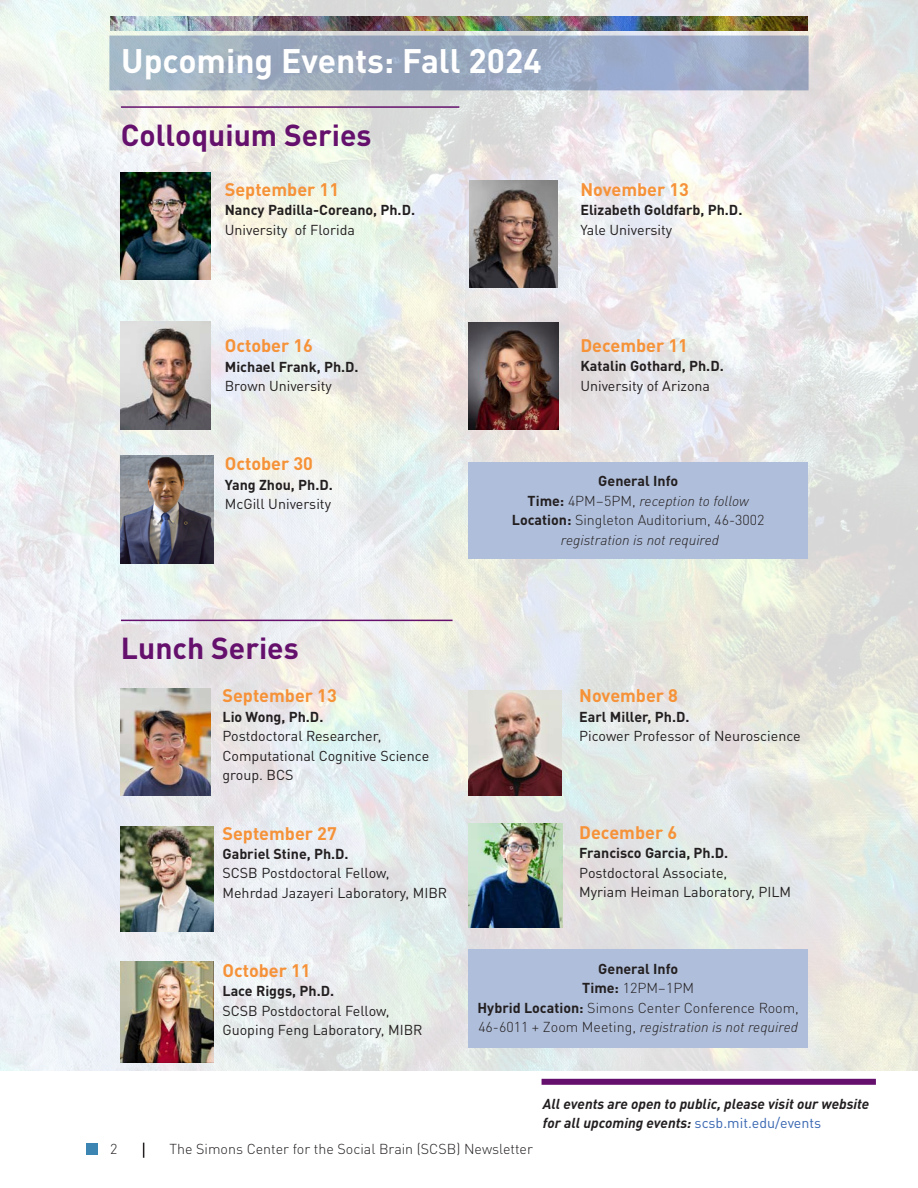
<style>
.page{position:relative;width:918px;height:1188px;background:#fff}
.page>*{position:absolute;margin:0;border:0;box-sizing:border-box;transform-origin:0 0}
.Text{font:700 33.6px "DIN Pro";color:#fff}
.Page_title{font:700 30px "DIN Pro";color:#64106c}
.Head_02{font:700 18px "DIN Pro";color:#f69238}
.Text-2{font:700 18px "DIN Pro";color:#f69238}
.Text-3{font:14.25px/19.5px "DIN Pro";color:#231f20}
.Text-4{font:300 14.25px/19.5px "DIN Pro";color:#231f20;text-align:center}
.Text-5{font:700 14.25px/19.5px "DIN Pro";color:#231f20}
.Text-6{font:italic 300 14.25px/19.5px "DIN Pro";color:#231f20;text-align:center}
.Text-7{font:italic 700 14.25px/19.5px "DIN Pro";color:#231f20}
.Head_02-2{font:700 14.25px "DIN Pro";color:#231f20}
.s1{font-weight:400}
.s2{font-weight:700;font-style:normal}
.s3{font-style:normal}
.s4{font-weight:700}
.s5{font-style:italic}
.s6{font-weight:400;font-style:normal;color:#3967b2}
</style>
<div class="page">
<div style="left:86px;top:1143px;width:12px;height:12px;background:#3c85b3"></div>
<svg style="left:143px;top:1143px;width:1px;height:15px"></svg>
<img style="left:0;top:0;width:918px;height:1070px">
<hr style="left:121px;top:106px;width:338px;height:2px;background:#64106c">
<div style="left:469px;top:462px;width:339px;height:97px;background:#afbeda"></div>
<img style="left:470px;top:180px;width:87px;height:107px">
<img style="left:469px;top:323px;width:89px;height:107px">
<div style="left:542px;top:1079px;width:334px;height:6px;background:#64106c"></div>
<hr style="left:121px;top:620px;width:332px;height:1px;background:#64106c">
<img style="left:121px;top:688px;width:90px;height:108px">
<img style="left:121px;top:826px;width:93px;height:106px">
<img style="left:121px;top:961px;width:93px;height:101px">
<img style="left:469px;top:690px;width:92px;height:105px">
<img style="left:469px;top:824px;width:94px;height:103px">
<div style="left:469px;top:949px;width:339px;height:99px;background:#afbeda"></div>
<svg style="left:109px;top:36px;width:700px;height:54px;background:#9dacc3"></svg>
<img style="left:121px;top:173px;width:90px;height:107px">
<img style="left:121px;top:322px;width:89px;height:107px">
<img style="left:121px;top:456px;width:92px;height:107px">
<p class="Text" style="left:121px;top:35px;width:422px">Upcoming Events: Fall 2024</p>
<p class="Page_title" style="left:121px;top:111px;width:252px">Colloquium Series</p>
<p class="Head_02" style="left:225px;top:175px;width:116px">September 11</p>
<p class="Text-5" style="left:225px;top:199px;width:192px">Nancy Padilla-Coreano, Ph.D.</p>
<p class="Text-3" style="left:225px;top:219px;width:132px">University of Florida</p>
<p class="Head_02" style="left:580px;top:175px;width:110px">November 13</p>
<p class="Text-5" style="left:580px;top:199px;width:164px">Elizabeth Goldfarb, Ph.D.</p>
<p class="Text-3" style="left:580px;top:219px;width:93px">Yale University</p>
<p class="Text-2" style="left:225px;top:332px;width:90px">October 16</p>
<p class="Text-5" style="left:225px;top:356px;width:135px">Michael Frank, Ph.D.<br><span class="s1">Brown University</span></p>
<p class="Head_02" style="left:225px;top:449px;width:90px">October 30</p>
<p class="Head_02-2" style="left:225px;top:473px;width:110px">Yang Zhou, Ph.D.</p>
<p class="Text-3" style="left:225px;top:493px;width:108px">McGill University</p>
<p class="Head_02" style="left:580px;top:331px;width:109px">December 11</p>
<p class="Text-5" style="left:580px;top:355px;width:145px">Katalin Gothard, Ph.D.</p>
<p class="Text-3" style="left:580px;top:375px;width:131px">University of Arizona</p>
<p class="Text-6" style="left:512px;top:471px;width:254px"><span class="s2">General Info<br>Time:</span> <span class="s3">4PM–5PM,</span> reception to follow<br><span class="s2">Location:</span> <span class="s3">Singleton Auditorium, 46-3002 </span>registration is not required</p>
<p class="Page_title" style="left:121px;top:625px;width:179px">Lunch Series</p>
<p class="Head_02" style="left:222px;top:682px;width:116px">September 13</p>
<p class="Head_02-2" style="left:222px;top:705px;width:102px">Lio Wong, Ph.D.</p>
<p class="Text-3" style="left:222px;top:725px;width:208px">Postdoctoral Researcher,<br>Computational Cognitive Science group. BCS</p>
<p class="Head_02" style="left:222px;top:819px;width:116px">September 27</p>
<p class="Text-3" style="left:222px;top:843px;width:226px"><span class="s4">Gabriel Stine, Ph.D.<br></span>SCSB Postdoctoral Fellow,<br>Mehrdad Jazayeri Laboratory, MIBR</p>
<p class="Head_02" style="left:222px;top:956px;width:90px">October 11</p>
<p class="Text-5" style="left:222px;top:980px;width:113px">Lace Riggs, Ph.D.</p>
<p class="Text-3" style="left:222px;top:1000px;width:202px">SCSB Postdoctoral Fellow,<br>Guoping Feng Laboratory, MIBR</p>
<p class="Head_02" style="left:579px;top:682px;width:100px">November 8</p>
<p class="Text-5" style="left:579px;top:706px;width:112px">Earl Miller, Ph.D.</p>
<p class="Text-3" style="left:579px;top:725px;width:223px">Picower Professor of Neuroscience</p>
<p class="Head_02" style="left:579px;top:818px;width:99px">December 6</p>
<p class="Text-3" style="left:579px;top:842px;width:213px"><span class="s4">Francisco Garcia, Ph.D.<br></span>Postdoctoral Associate,<br>Myriam Heiman Laboratory, PILM</p>
<p class="Text-4" style="left:478px;top:958px;width:323px"><span class="s4">General Info<br>Time:</span> 12PM–1PM<br><span class="s4">Hybrid Location:</span> Simons Center Conference Room,<br>46-6011 + Zoom Meeting, <span class="s5">registration is not required</span></p>
<p class="Text-7" style="left:543px;top:1093px;width:328px">All events are open to public, please visit our website for all upcoming events: <span class="s6">scsb.mit.edu/events</span></p>
<p class="Text-4" style="left:110px;top:1138px;width:9px">2</p>
<p class="Text-4" style="left:169px;top:1138px;width:365px">The Simons Center for the Social Brain (SCSB) Newsletter</p>
</div>
